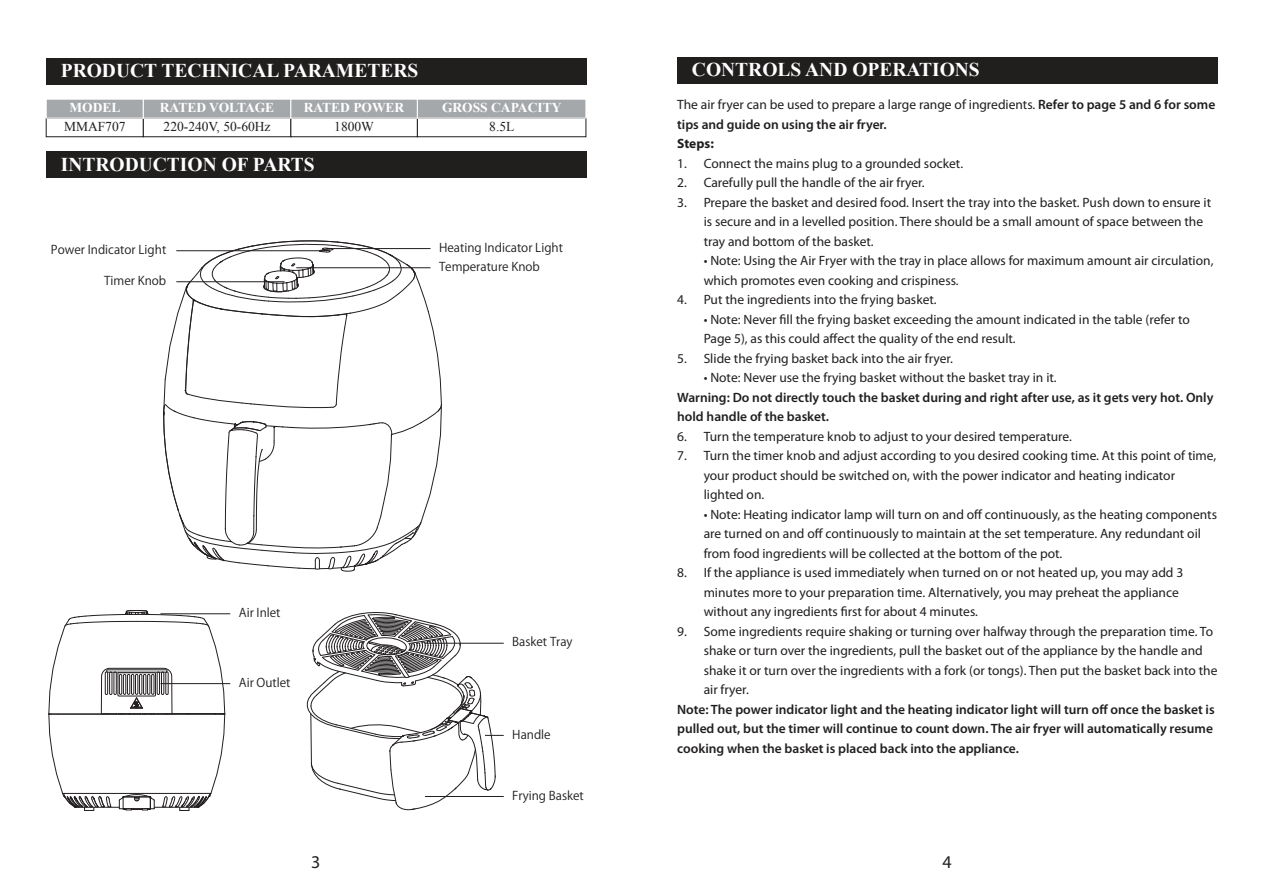
<style>
.page{position:relative;width:1263px;height:893px;background:#fff}
.page>*{position:absolute;margin:0;border:0;box-sizing:border-box;transform-origin:0 0}
.t1{font:700 19.5px "Times New Roman";color:#fff}
.t2{font:18px "Myriad Pro";color:#231f20}
.t3{font:13.5px/19.5px "Myriad Pro";color:#211e1e}
.t4{font:600 13.5px/19.5px "Myriad Pro";color:#211e1e}
.t5{font:700 13.5px "Times New Roman";color:#fff}
.t6{font:13.5px "Times New Roman";color:#211e1e}
.t7{font:700 13.5px "Myriad Pro";letter-spacing:-.005em;color:#211e1e}
.t8{font:12px/19.2px "Koz Go Pr 6 N";color:#211e1e}
.s1{font-weight:600}
</style>
<div class="page">
<div style="left:46px;top:152px;width:540px;height:26px;background:#211e1e"></div>
<div style="left:46px;top:58px;width:540px;height:26px;background:#211e1e"></div>
<div style="left:677px;top:57px;width:540px;height:26px;background:#211e1e"></div>
<div style="left:46px;top:118px;width:98px;height:19px;background:#fff;border:1px solid #211e1e"></div>
<div style="left:143px;top:118px;width:148px;height:19px;background:#fff;border:1px solid #211e1e"></div>
<div style="left:290px;top:118px;width:128px;height:19px;background:#fff;border:1px solid #211e1e"></div>
<div style="left:417px;top:118px;width:169px;height:19px;background:#fff;border:1px solid #211e1e"></div>
<div style="left:46px;top:99px;width:98px;height:20px;background:#a5a8ab;border:1px solid #fff"></div>
<div style="left:143px;top:99px;width:148px;height:20px;background:#a5a8ab;border:1px solid #fff"></div>
<div style="left:290px;top:99px;width:128px;height:20px;background:#a5a8ab;border:1px solid #fff"></div>
<div style="left:417px;top:99px;width:169px;height:20px;background:#a5a8ab;border:1px solid #fff"></div>
<svg style="left:48px;top:240px;width:456px;height:571px"></svg>
<div style="left:118px;top:672px;width:38px;height:24px;border:1px solid #231f20"></div>
<div style="left:119px;top:674px;width:3px;height:21px;border:1px solid #231f20"></div>
<div style="left:114px;top:672px;width:3px;height:23px;border:1px solid #231f20"></div>
<div style="left:109px;top:672px;width:3px;height:23px;border:1px solid #231f20"></div>
<div style="left:105px;top:672px;width:3px;height:23px;border:1px solid #231f20"></div>
<div style="left:165px;top:672px;width:4px;height:23px;border:1px solid #231f20"></div>
<div style="left:161px;top:672px;width:3px;height:23px;border:1px solid #231f20"></div>
<div style="left:157px;top:672px;width:3px;height:23px;border:1px solid #231f20"></div>
<div style="left:106px;top:669px;width:61px;height:3px;border:1px solid #231f20"></div>
<div style="left:123px;top:674px;width:3px;height:21px;border:1px solid #231f20"></div>
<div style="left:127px;top:674px;width:3px;height:21px;border:1px solid #231f20"></div>
<div style="left:131px;top:674px;width:3px;height:21px;border:1px solid #231f20"></div>
<div style="left:135px;top:674px;width:3px;height:21px;border:1px solid #231f20"></div>
<div style="left:139px;top:674px;width:3px;height:21px;border:1px solid #231f20"></div>
<div style="left:143px;top:674px;width:3px;height:21px;border:1px solid #231f20"></div>
<div style="left:147px;top:674px;width:3px;height:21px;border:1px solid #231f20"></div>
<div style="left:151px;top:674px;width:3px;height:21px;border:1px solid #231f20"></div>
<h1 class="t1" style="left:61px;top:57px;width:359px">PRODUCT TECHNICAL PARAMETERS</h1>
<h1 class="t1" style="left:692px;top:56px;width:289px">CONTROLS AND OPERATIONS</h1>
<p class="t5" style="left:69px;top:98px;width:53px">MODEL</p>
<p class="t5" style="left:160px;top:98px;width:116px">RATED VOLTAGE</p>
<p class="t5" style="left:304px;top:98px;width:102px">RATED POWER</p>
<p class="t5" style="left:442px;top:98px;width:121px">GROSS CAPACITY</p>
<p class="t6" style="left:64px;top:117px;width:63px">MMAF707</p>
<p class="t6" style="left:164px;top:117px;width:108px">220-240V, 50-60Hz</p>
<p class="t6" style="left:334px;top:117px;width:41px">1800W</p>
<p class="t6" style="left:489px;top:117px;width:27px">8.5L</p>
<h1 class="t1" style="left:61px;top:151px;width:255px">INTRODUCTION OF PARTS</h1>
<p class="t8" style="left:51px;top:240px;width:117px">Power Indicator Light</p>
<p class="t8" style="left:104px;top:271px;width:64px">Timer Knob</p>
<p class="t8" style="left:439px;top:238px;width:125px">Heating Indicator Light<br>Temperature Knob</p>
<p class="t8" style="left:239px;top:603px;width:43px">Air Inlet</p>
<p class="t8" style="left:239px;top:673px;width:53px">Air Outlet</p>
<p class="t8" style="left:512px;top:633px;width:62px">Basket Tray</p>
<p class="t3" style="left:677px;top:95px;width:540px">The air fryer can be used to prepare a large range of ingredients. <span class="s1">Refer to page 5 and 6 for some tips and guide on using the air fryer.</span></p>
<p class="t7" style="left:677px;top:136px;width:38px">Steps:</p>
<p class="t3" style="left:677px;top:154px;width:11px;text-align:justify">1.<br>2.<br>3.</p>
<p class="t3" style="left:704px;top:154px;width:509px">Connect the mains plug to a grounded socket.<br>Carefully pull the handle of the air fryer.<br>Prepare the basket and desired food. Insert the tray into the basket. Push down to ensure it is secure and in a levelled position. There should be a small amount of space between the tray and bottom of the basket.</p>
<p class="t3" style="left:704px;top:251px;width:511px">• Note: Using the Air Fryer with the tray in place allows for maximum amount air circulation, which promotes even cooking and crispiness.<br>Put the ingredients into the frying basket.</p>
<p class="t3" style="left:704px;top:310px;width:488px">• Note: Never fill the frying basket exceeding the amount indicated in the table (refer to<br>Page 5), as this could affect the quality of the end result.<br>Slide the frying basket back into the air fryer.</p>
<p class="t3" style="left:704px;top:368px;width:355px">• Note: Never use the frying basket without the basket tray in it.</p>
<p class="t3" style="left:677px;top:290px;width:11px">4.</p>
<p class="t3" style="left:677px;top:349px;width:11px">5.</p>
<p class="t4" style="left:677px;top:388px;width:538px">Warning: Do not directly touch the basket during and right after use, as it gets very hot. Only hold handle of the basket.</p>
<p class="t3" style="left:677px;top:427px;width:11px">6.<br>7.</p>
<p class="t3" style="left:704px;top:427px;width:514px">Turn the temperature knob to adjust to your desired temperature.<br>Turn the timer knob and adjust according to you desired cooking time. At this point of time, your product should be switched on, with the power indicator and heating indicator lighted on.</p>
<p class="t3" style="left:704px;top:505px;width:515px">• Note: Heating indicator lamp will turn on and off continuously, as the heating components are turned on and off continuously to maintain at the set temperature. Any redundant oil from food ingredients will be collected at the bottom of the pot.<br>If the appliance is used immediately when turned on or not heated up, you may add 3 minutes more to your preparation time. Alternatively, you may preheat the appliance without any ingredients first for about 4 minutes.<br>Some ingredients require shaking or turning over halfway through the preparation time. To shake or turn over the ingredients, pull the basket out of the appliance by the handle and shake it or turn over the ingredients with a fork (or tongs). Then put the basket back into the air fryer.</p>
<p class="t3" style="left:677px;top:563px;width:11px">8.</p>
<p class="t3" style="left:677px;top:622px;width:11px">9.</p>
<p class="t8" style="left:512px;top:725px;width:40px">Handle</p>
<p class="t4" style="left:677px;top:700px;width:539px;text-align:justify">Note: The power indicator light and the heating indicator light will turn off once the basket is pulled out, but the timer will continue to count down. The air fryer will automatically resume cooking when the basket is placed back into the appliance.</p>
<p class="t8" style="left:512px;top:786px;width:73px">Frying Basket</p>
<h2 class="t2" style="left:311px;top:852px;width:11px">3</h2>
<h2 class="t2" style="left:943px;top:852px;width:11px">4</h2>
</div>
